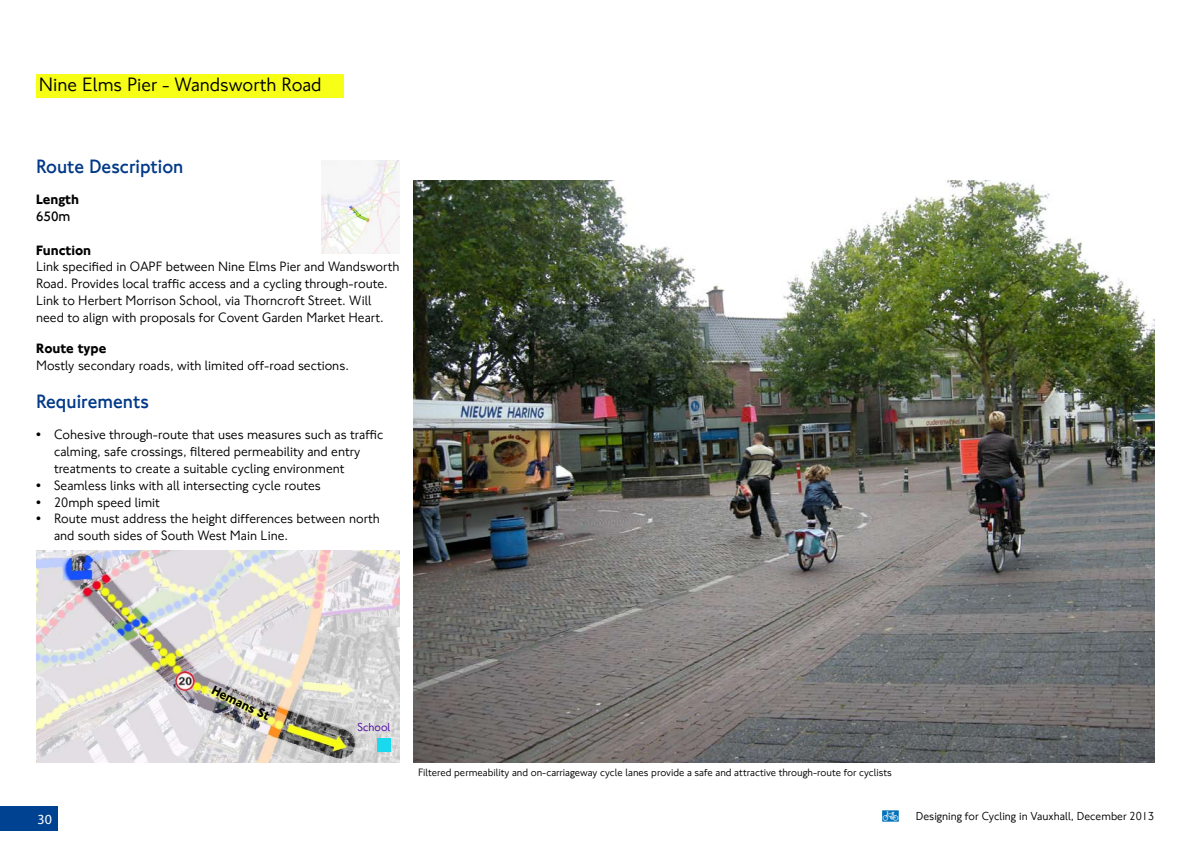
<style>
.page{position:relative;width:1191px;height:842px;background:#fff}
.page>*{position:absolute;margin:0;border:0;box-sizing:border-box;transform-origin:0 0}
.t1{font:700 20px "NJ Font";color:#003888}
.t2{font:20px "NJ Font";color:#000}
.t3{font:14px/16.8px "NJ Font";color:#000}
.t4{font:700 14px "NJ Font";color:#000}
.t5{font:300 14px "NJ Font";color:#000}
.t6{font:14px "Myriad Pro";color:#fff}
.t7{font:700 13px "NJ Font";color:#000}
.t8{font:12px "NJ Font";color:#000}
.t9{font:12px "NJ Font";color:#4a009f}
.t10{font:11px "NJ Font";color:#000}
</style>
<div class="page">
<div style="left:0;top:806px;width:58px;height:24px;background:#004292"></div>
<img style="left:882px;top:811px;width:16px;height:10px">
<img style="left:36px;top:550px;width:363px;height:213px">
<div style="left:36px;top:75px;width:307px;height:23px;background:#f7ff16"></div>
<img style="left:414px;top:180px;width:741px;height:582px">
<img style="left:322px;top:160px;width:77px;height:94px">
<img style="left:175px;top:671px;width:20px;height:20px">
<img style="left:203px;top:681px;width:84px;height:49px">
<div style="left:377px;top:738px;width:14px;height:14px;background:#1ad9ee"></div>
<h1 class="t2" style="left:39px;top:72px;width:284px">Nine Elms Pier - Wandsworth Road</h1>
<h1 class="t1" style="left:36px;top:154px;width:149px">Route Description</h1>
<p class="t4" style="left:36px;top:191px;width:45px">Length</p>
<p class="t5" style="left:36px;top:208px;width:36px">650m</p>
<p class="t4" style="left:36px;top:241px;width:57px">Function</p>
<p class="t3" style="left:36px;top:259px;width:365px">Link specified in OAPF between Nine Elms Pier and Wandsworth Road. Provides local traffic access and a cycling through-route.<br>Link to Herbert Morrison School, via Thorncroft Street. Will need to align with proposals for Covent Garden Market Heart.</p>
<p class="t4" style="left:36px;top:340px;width:72px">Route type</p>
<p class="t3" style="left:36px;top:357px;width:314px">Mostly secondary roads, with limited off-road sections.</p>
<h1 class="t1" style="left:36px;top:390px;width:114px">Requirements</h1>
<p class="t3" style="left:54px;top:427px;width:331px;text-indent:-18px">• Cohesive through-route that uses measures such as traffic calming, safe crossings, filtered permeability and entry treatments to create a suitable cycling environment</p>
<p class="t3" style="left:36px;top:477px;width:286px">• Seamless links with all intersecting cycle routes</p>
<p class="t3" style="left:36px;top:494px;width:125px">• 20mph speed limit</p>
<p class="t3" style="left:54px;top:511px;width:327px;text-indent:-18px">• Route must address the height differences between north and south sides of South West Main Line.</p>
<p class="t6" style="left:38px;top:810px;width:16px">30</p>
<p class="t7" style="left:216px;top:682px;width:65px;rotate:26deg">Hemans St</p>
<p class="t9" style="left:357px;top:719px;width:34px">School</p>
<p class="t10" style="left:418px;top:765px;width:475px">Filtered permeability and on-carriageway cycle lanes provide a safe and attractive through-route for cyclists</p>
<p class="t8" style="left:916px;top:808px;width:240px">Designing for Cycling in Vauxhall, December 2013</p>
</div>
